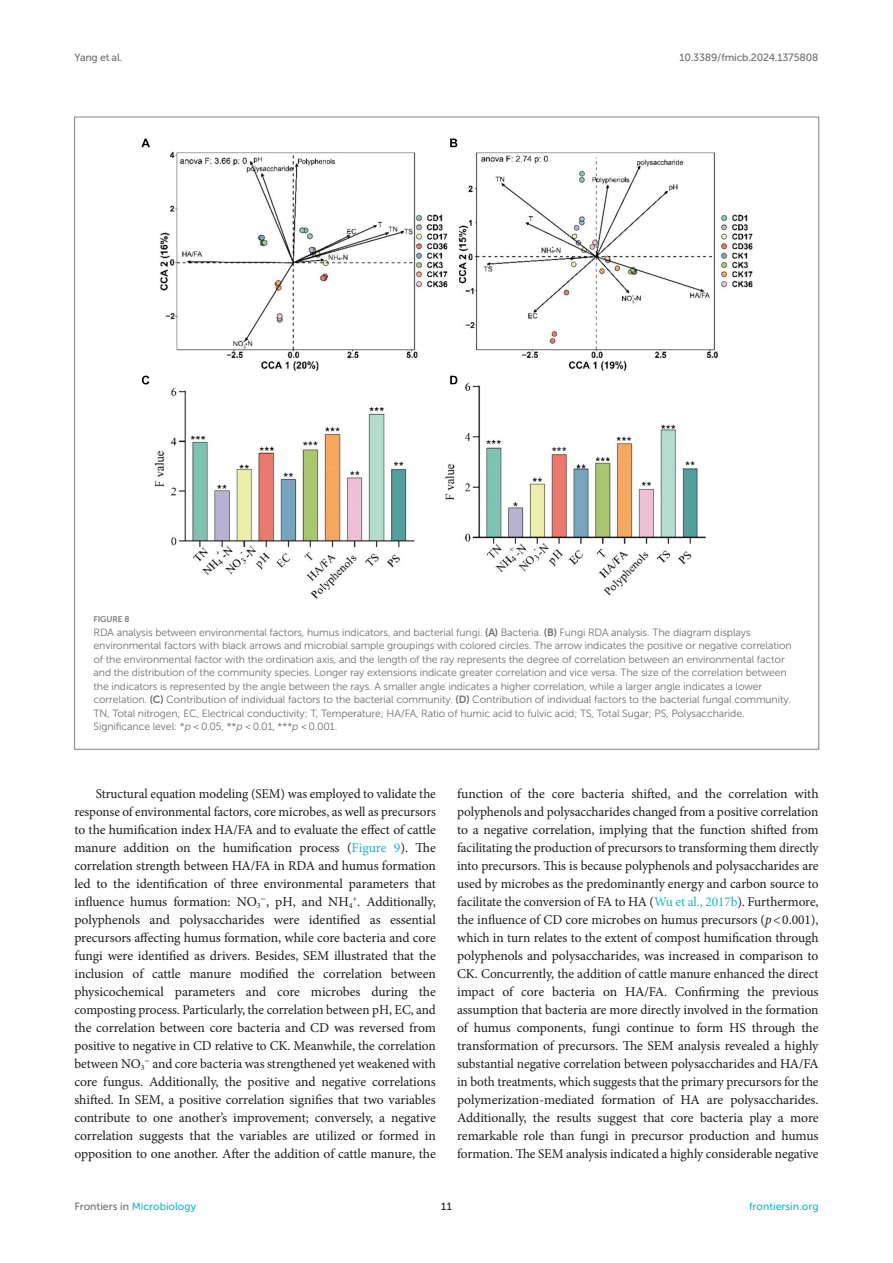
<style>
.page{position:relative;width:893px;height:1263px;background:#fff}
.page>*{position:absolute;margin:0;border:0;box-sizing:border-box;transform-origin:0 0}
.TEXT{font:13.5px/18px "Minion Pro";letter-spacing:-.005em;color:#1b1c1b;text-align:justify}
.FIG_LEG{font:10.5px/13.5px "Museo Sans 300";letter-spacing:-.01em;color:#706f70}
.t1{font:10.5px "Museo Sans 500";color:#1db5c3}
.t2{font:10.5px "Museo Sans 500";letter-spacing:-.015em;color:#706f70}
.t3{font:10.5px "Museo Sans 500";color:#1b1c1b}
.FIG_HD{font:8.25px "Museo Sans 700";letter-spacing:-.01em;color:#7e7f7f}
.s1{font-family:"Museo Sans 700"}
.s2{font-style:italic}
.s3{color:#1db5c3}
.s4{color:#706f70}
</style>
<div class="page">
<img style="left:141px;top:138px;width:612px;height:462px">
<p class="t2" style="left:74px;top:51px;width:49px">Yang et al.</p>
<p class="t2" style="left:679px;top:51px;width:141px">10.3389/fmicb.2024.1375808</p>
<p class="FIG_HD" style="left:94px;top:615px;width:37px">FIGURE 8</p>
<p class="FIG_LEG" style="left:94px;top:625px;width:700px">RDA analysis between environmental factors, humus indicators, and bacterial fungi. <span class="s1">(A)</span> Bacteria. <span class="s1">(B)</span> Fungi RDA analysis. The diagram displays environmental factors with black arrows and microbial sample groupings with colored circles. The arrow indicates the positive or negative correlation of the environmental factor with the ordination axis, and the length of the ray represents the degree of correlation between an environmental factor and the distribution of the community species. Longer ray extensions indicate greater correlation and vice versa. The size of the correlation between the indicators is represented by the angle between the rays. A smaller angle indicates a higher correlation, while a larger angle indicates a lower correlation. <span class="s1">(C)</span> Contribution of individual factors to the bacterial community. <span class="s1">(D)</span> Contribution of individual factors to the bacterial fungal community.<br>TN, Total nitrogen; EC, Electrical conductivity; T, Temperature; HA/FA, Ratio of humic acid to fulvic acid; TS, Total Sugar; PS, Polysaccharide.<br>Significance level: *<span class="s2">p</span> &lt; 0.05, **<span class="s2">p</span> &lt; 0.01, ***<span class="s2">p</span> &lt; 0.001.</p>
<p class="TEXT" style="left:74px;top:785px;width:363px;text-indent:21px">Structural equation modeling (SEM) was employed to validate the response of environmental factors, core microbes, as well as precursors to the humification index HA/FA and to evaluate the effect of cattle manure addition on the humification process (<span class="s3">Figure 9</span>). The correlation strength between HA/FA in RDA and humus formation led to the identification of three environmental parameters that influence humus formation: NO<sub>3</sub><sup>−</sup>, pH, and NH<sub>4</sub><sup>+</sup>. Additionally, polyphenols and polysaccharides were identified as essential precursors affecting humus formation, while core bacteria and core fungi were identified as drivers. Besides, SEM illustrated that the inclusion of cattle manure modified the correlation between physicochemical parameters and core microbes during the composting process. Particularly, the correlation between pH, EC, and the correlation between core bacteria and CD was reversed from positive to negative in CD relative to CK. Meanwhile, the correlation between NO<sub>3</sub><sup>−</sup> and core bacteria was strengthened yet weakened with core fungus. Additionally, the positive and negative correlations shifted. In SEM, a positive correlation signifies that two variables contribute to one another’s improvement; conversely, a negative correlation suggests that the variables are utilized or formed in opposition to one another. After the addition of cattle manure, the</p>
<p class="TEXT" style="left:457px;top:785px;width:363px">function of the core bacteria shifted, and the correlation with polyphenols and polysaccharides changed from a positive correlation to a negative correlation, implying that the function shifted from facilitating the production of precursors to transforming them directly into precursors. This is because polyphenols and polysaccharides are used by microbes as the predominantly energy and carbon source to facilitate the conversion of FA to HA (<span class="s3">Wu et al., 2017b</span>). Furthermore, the influence of CD core microbes on humus precursors (<span class="s2">p</span>&lt;0.001), which in turn relates to the extent of compost humification through polyphenols and polysaccharides, was increased in comparison to CK. Concurrently, the addition of cattle manure enhanced the direct impact of core bacteria on HA/FA. Confirming the previous assumption that bacteria are more directly involved in the formation of humus components, fungi continue to form HS through the transformation of precursors. The SEM analysis revealed a highly substantial negative correlation between polysaccharides and HA/FA in both treatments, which suggests that the primary precursors for the polymerization-mediated formation of HA are polysaccharides.<br>Additionally, the results suggest that core bacteria play a more remarkable role than fungi in precursor production and humus formation. The SEM analysis indicated a highly considerable negative</p>
<p class="t1" style="left:74px;top:1200px;width:123px"><span class="s4">Frontiers in</span> Microbiology</p>
<p class="t3" style="left:441px;top:1200px;width:12px">11</p>
<p class="t1" style="left:749px;top:1200px;width:71px">frontiersin.org</p>
</div>
